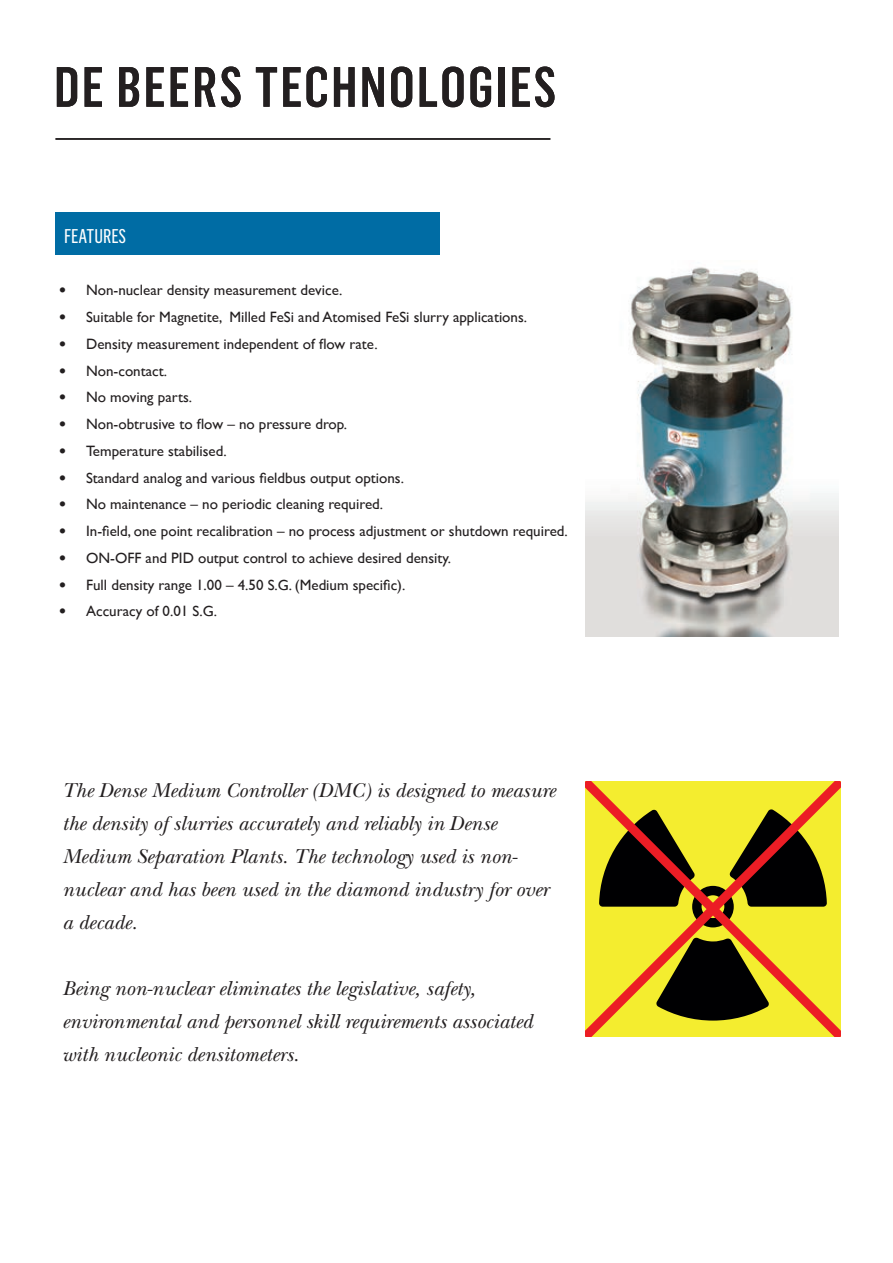
<style>
.page{position:relative;width:893px;height:1263px;background:#fff}
.page>*{position:absolute;margin:0;border:0;box-sizing:border-box;transform-origin:0 0}
.t1{font:500 55.5px "Flama Condensed";letter-spacing:.04em;color:#231f20}
.t2{font:italic 21px/33px "New Baskerville";color:#231f20}
.t3{font:19.5px "Flama Condensed Basic";color:#fff}
.t4{font:15px "Gill Sans";color:#231f20}
.s1{font-family:"New Baskerville"}
</style>
<div class="page">
<div style="left:56px;top:213px;width:384px;height:42px;background:#006ca4"></div>
<hr style="left:56px;top:138px;width:494px;height:2px;background:#231f20">
<img style="left:585px;top:267px;width:253px;height:370px">
<svg style="left:585px;top:781px;width:255px;height:256px"></svg>
<p class="t1" style="left:54px;top:52px;width:504px">DE BEERS TECHNOLOGIES</p>
<p class="t3" style="left:64px;top:224px;width:64px">FEATURES</p>
<p class="t4" style="left:59px;top:281px;width:285px"><span class="s1">•</span> Non-nuclear density measurement device.</p>
<p class="t4" style="left:59px;top:308px;width:470px"><span class="s1">•</span> Suitable for Magnetite, Milled FeSi and Atomised FeSi slurry applications.</p>
<p class="t4" style="left:59px;top:335px;width:320px"><span class="s1">•</span> Density measurement independent of flow rate.</p>
<p class="t4" style="left:59px;top:362px;width:109px"><span class="s1">•</span> Non-contact.</p>
<p class="t4" style="left:59px;top:388px;width:134px"><span class="s1">•</span> No moving parts.</p>
<p class="t4" style="left:59px;top:415px;width:290px"><span class="s1">•</span> Non-obtrusive to flow – no pressure drop.</p>
<p class="t4" style="left:59px;top:442px;width:169px"><span class="s1">•</span> Temperature stabilised.</p>
<p class="t4" style="left:59px;top:469px;width:346px"><span class="s1">•</span> Standard analog and various fieldbus output options.</p>
<p class="t4" style="left:59px;top:495px;width:326px"><span class="s1">•</span> No maintenance – no periodic cleaning required.</p>
<p class="t4" style="left:59px;top:522px;width:510px"><span class="s1">•</span> In-field, one point recalibration – no process adjustment or shutdown required.</p>
<p class="t4" style="left:59px;top:549px;width:393px"><span class="s1">•</span> ON-OFF and PID output control to achieve desired density.</p>
<p class="t4" style="left:59px;top:576px;width:348px"><span class="s1">•</span> Full density range 1.00 – 4.50 S.G. (Medium specific).</p>
<p class="t4" style="left:59px;top:602px;width:159px"><span class="s1">•</span> Accuracy of 0.01 S.G.</p>
<p class="t2" style="left:62px;top:774px;width:495px">The Dense Medium Controller (DMC) is designed to measure the density of slurries accurately and reliably in Dense Medium Separation Plants. The technology used is non&shy;nuclear and has been used in the diamond industry for over a decade.</p>
<p class="t2" style="left:62px;top:972px;width:472px">Being non-nuclear eliminates the legislative, safety, environmental and personnel skill requirements associated with nucleonic densitometers.</p>
</div>
